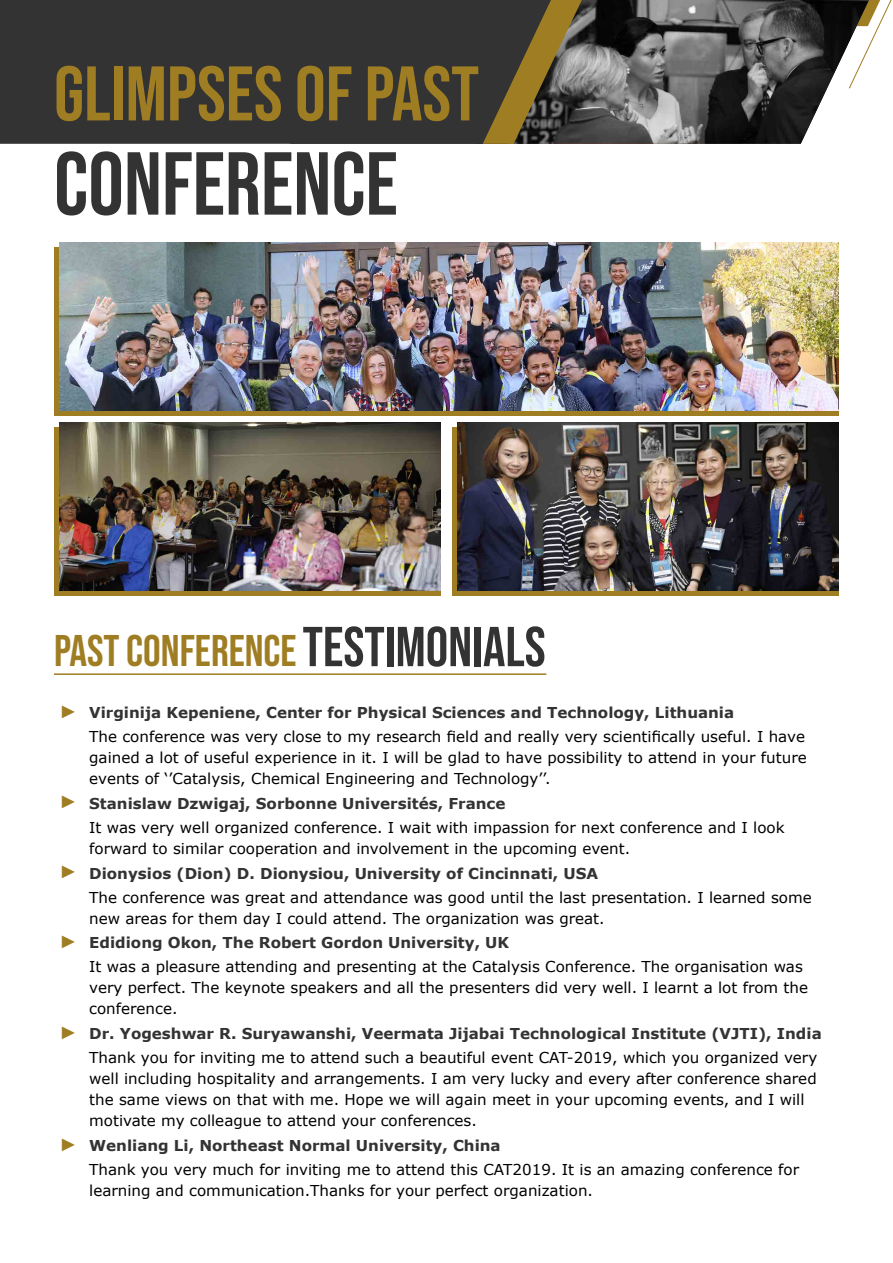
<style>
.page{position:relative;width:893px;height:1263px;background:#fff}
.page>*{position:absolute;margin:0;border:0;box-sizing:border-box;transform-origin:0 0}
.t1{font:89.1px "Bebas Neue";color:#333}
.t2{font:77.1px "Bebas Neue";color:#9f7d23}
.t3{font:44.1px "Bebas Neue";color:#9f7d23}
.t4{font:15px/24px "Verdana";color:#000}
.s1{font-size:56.1px;color:#333}
.s2{font-family:"Century Gothic";font-size:18px;color:#9f7d23}
.s3{font-weight:700;color:#333}
</style>
<div class="page">
<img style="left:582px;top:0;width:266px;height:144px">
<div style="left:0;top:0;width:483px;height:144px;background:#333"></div>
<svg style="left:848px;top:0;width:44px;height:89px"></svg>
<svg style="left:483px;top:0;width:99px;height:144px;background:#5d5337"></svg>
<hr style="left:54px;top:673px;width:492px;height:2px;background:#9f7d23">
<svg style="left:54px;top:248px;width:785px;height:168px;background:#987c34"></svg>
<div style="left:54px;top:428px;width:387px;height:168px;background:#9f7d23"></div>
<svg style="left:452px;top:428px;width:387px;height:168px;background:#8f7126"></svg>
<img style="left:60px;top:242px;width:779px;height:168px">
<img style="left:59px;top:422px;width:382px;height:168px">
<img style="left:458px;top:422px;width:381px;height:168px">
<h2 class="t2" style="left:54px;top:50px;width:427px">GLIMPSES OF PAST</h2>
<h1 class="t1" style="left:54px;top:133px;width:345px">CONFERENCE</h1>
<h3 class="t3" style="left:54px;top:626px;width:493px">PAST CONFERENCE<span class="s1">TESTIMONIALS</span></h3>
<p class="t4" style="left:89px;top:700px;width:717px;text-indent:-30px"><span class="s2">►</span> <span class="s3">Virginija Kepeniene, Center for Physical Sciences and Technology, Lithuania<br></span>The conference was very close to my research field and really very scientifically useful. I have</p>
<p class="t4" style="left:89px;top:747px;width:719px;line-height:21px">gained a lot of useful experience in it. I will be glad to have possibility to attend in your future events of ‘’Catalysis, Chemical Engineering and Technology’’.</p>
<p class="t4" style="left:89px;top:791px;width:697px;text-indent:-30px"><span class="s2">►</span> <span class="s3">Stanislaw Dzwigaj, Sorbonne Universités, France<br></span>It was very well organized conference. I wait with impassion for next conference and I look</p>
<p class="t4" style="left:60px;top:836px;width:572px;line-height:24.8px;text-indent:30px">forward to similar cooperation and involvement in the upcoming event. <span class="s2">►</span> <span class="s3">Dionysios (Dion) D. Dionysiou, University of Cincinnati, USA</span></p>
<p class="t4" style="left:89px;top:886px;width:724px;line-height:21px">The conference was great and attendance was good until the last presentation. I learned some new areas for them day I could attend. The organization was great.</p>
<p class="t4" style="left:89px;top:931px;width:715px;text-indent:-30px"><span class="s2">►</span> <span class="s3">Edidiong Okon, The Robert Gordon University, UK<br></span>It was a pleasure attending and presenting at the Catalysis Conference. The organisation was</p>
<p class="t4" style="left:89px;top:977px;width:720px;line-height:21px">very perfect. The keynote speakers and all the presenters did very well. I learnt a lot from the conference.</p>
<p class="t4" style="left:60px;top:1021px;width:764px;text-align:right"><span class="s2">►</span> <span class="s3">Dr. Yogeshwar R. Suryawanshi, Veermata Jijabai Technological Institute (VJTI), India<br></span>Thank you for inviting me to attend such a beautiful event CAT-2019, which you organized very</p>
<p class="t4" style="left:89px;top:1068px;width:729px;line-height:21px">well including hospitality and arrangements. I am very lucky and every after conference shared the same views on that with me. Hope we will again meet in your upcoming events, and I will motivate my colleague to attend your conferences.</p>
<p class="t4" style="left:89px;top:1133px;width:711px;text-indent:-30px"><span class="s2">►</span> <span class="s3">Wenliang Li, Northeast Normal University, China<br></span>Thank you very much for inviting me to attend this CAT2019. It is an amazing conference for</p>
<p class="t4" style="left:89px;top:1178px;width:505px">learning and communication.Thanks for your perfect organization.</p>
</div>
